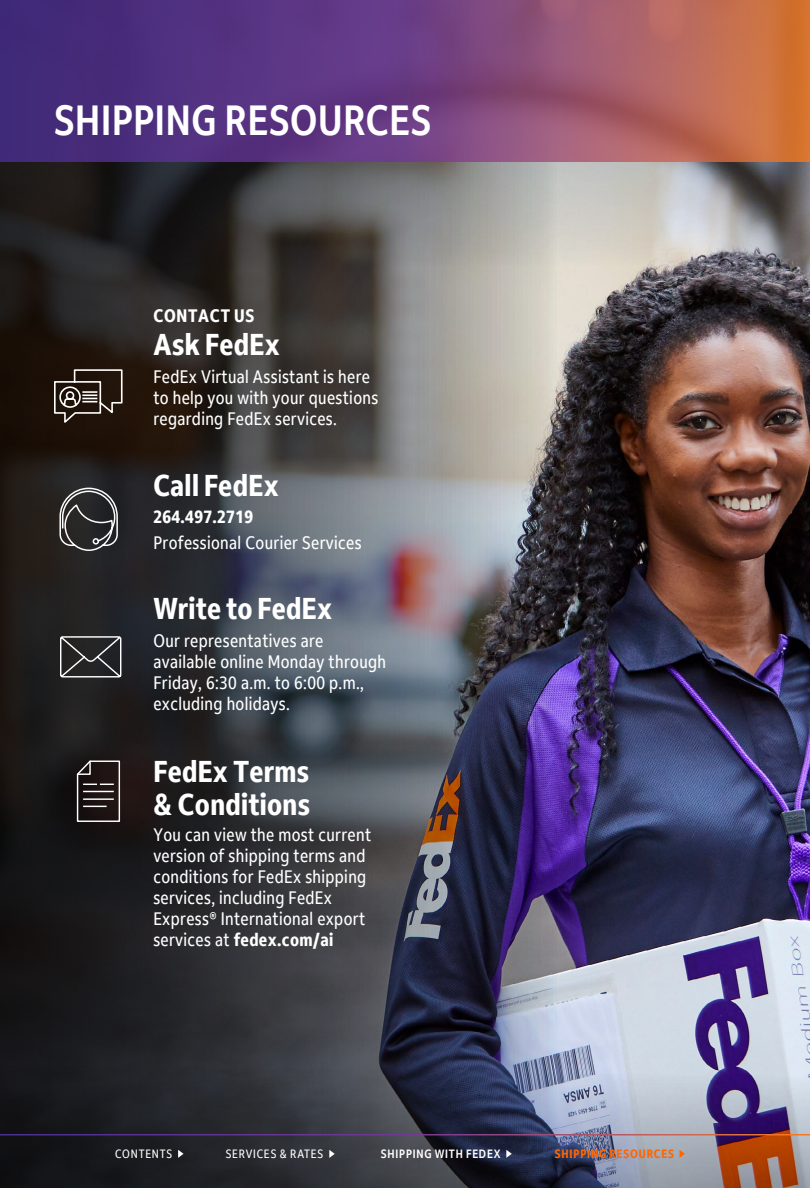
<style>
.page{position:relative;width:810px;height:1188px;background:#fff}
.page>*{position:absolute;margin:0;border:0;box-sizing:border-box;transform-origin:0 0}
.t1{font:500 condensed 42px "Fed Ex Sans App";letter-spacing:.02em;color:#fff}
.t2{font:700 condensed 30px/33px "Fed Ex Sans App";letter-spacing:.01em;color:#fff}
.t3{font:condensed 18px/21px "Fed Ex Sans App";letter-spacing:.02em;color:#fff}
.t4{font:700 condensed 18px "Fed Ex Sans App";letter-spacing:.03em;color:#fff}
.t5{font:condensed 12px "Fed Ex Sans App";letter-spacing:.07em;color:#fff}
.t6{font:500 condensed 12px "Fed Ex Sans App";letter-spacing:.07em;color:#fff}
.t7{font:700 condensed 12px "Fed Ex Sans App";letter-spacing:.07em;color:#f60}
.s1{font-weight:700}
</style>
<div class="page">
<img style="left:559px;top:275px;width:251px;height:791px">
<img style="left:0;top:275px;width:559px;height:791px">
<svg style="left:0;top:162px;width:810px;height:113px;background:#6c6b6a"></svg>
<svg style="left:0;top:0;width:810px;height:162px;background:#7a4773"></svg>
<svg style="left:0;top:1066px;width:810px;height:122px;background:#4b4b58"></svg>
<svg style="left:178px;top:1150px;width:6px;height:8px"></svg>
<svg style="left:329px;top:1150px;width:6px;height:8px"></svg>
<svg style="left:680px;top:1150px;width:5px;height:8px"></svg>
<svg style="left:506px;top:1150px;width:6px;height:8px"></svg>
<hr style="left:0;top:1134px;width:810px;height:2px;background:#fff">
<svg style="left:54px;top:368px;width:69px;height:58px;background:#473c34"></svg>
<svg style="left:59px;top:488px;width:60px;height:63px;background:#4a4a4b"></svg>
<svg style="left:60px;top:635px;width:61px;height:43px;background:#49494a"></svg>
<svg style="left:76px;top:761px;width:45px;height:61px;background:#413a39"></svg>
<h1 class="t1" style="left:54px;top:96px;width:379px">SHIPPING RESOURCES</h1>
<p class="t4" style="left:153px;top:306px;width:103px">CONTACT US</p>
<h2 class="t2" style="left:153px;top:329px;width:128px">Ask FedEx</h2>
<p class="t3" style="left:153px;top:366px;width:226px">FedEx Virtual Assistant is here to help you with your questions regarding FedEx services.</p>
<h2 class="t2" style="left:153px;top:469px;width:127px">Call FedEx</h2>
<p class="t4" style="left:153px;top:507px;width:101px">264.497.2719</p>
<p class="t3" style="left:153px;top:532px;width:210px">Professional Courier Services</p>
<h2 class="t2" style="left:153px;top:593px;width:180px">Write to FedEx</h2>
<p class="t3" style="left:153px;top:630px;width:234px">Our representatives are available online Monday through<br>Friday, 6:30 a.m. to 6:00 p.m., excluding holidays.</p>
<h2 class="t2" style="left:153px;top:755px;width:158px">FedEx Terms &amp; Conditions</h2>
<p class="t3" style="left:153px;top:824px;width:219px">You can view the most current version of shipping terms and conditions for FedEx shipping services, including FedEx<br>Express® International export services at <span class="s1">fedex.com/ai</span></p>
<p class="t5" style="left:115px;top:1147px;width:58px">CONTENTS</p>
<p class="t5" style="left:226px;top:1147px;width:99px">SERVICES &amp; RATES</p>
<p class="t6" style="left:381px;top:1147px;width:121px">SHIPPING WITH FEDEX</p>
<p class="t7" style="left:555px;top:1147px;width:121px">SHIPPING RESOURCES</p>
</div>
